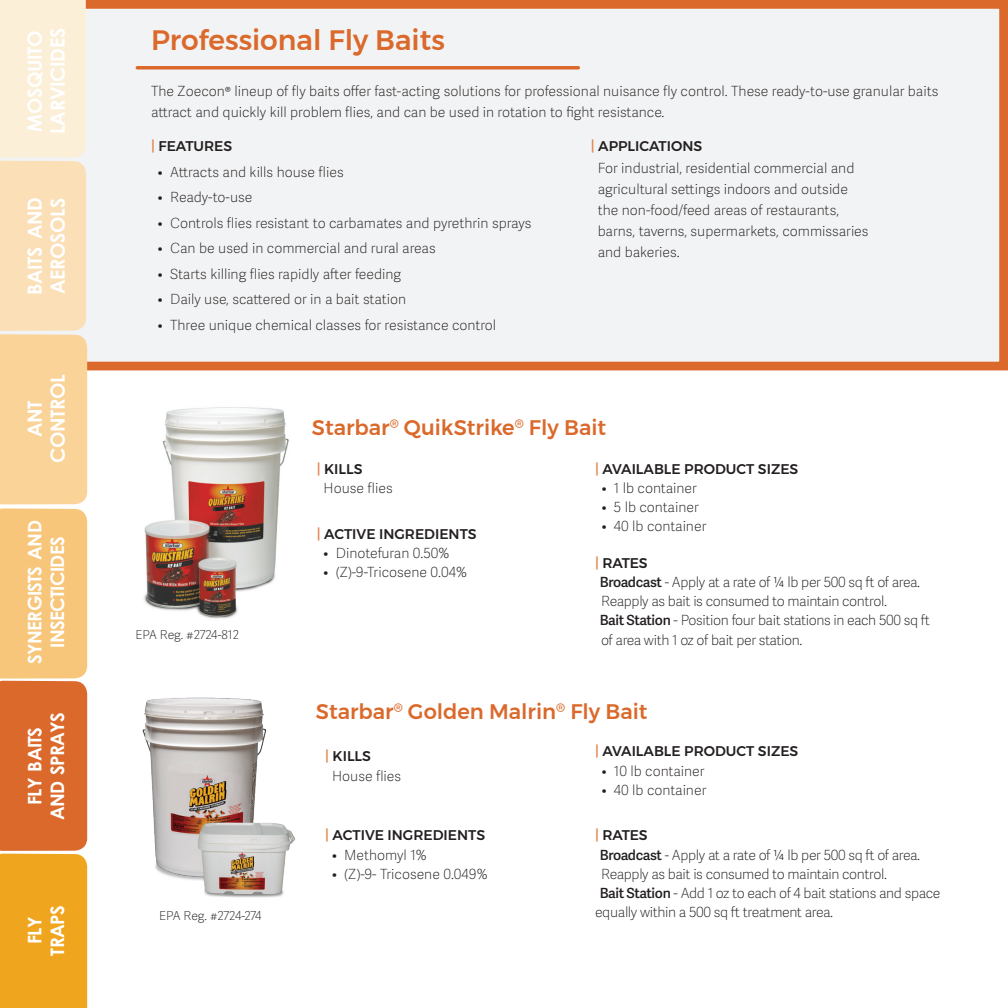
<style>
.page{position:relative;width:1008px;height:1008px;background:#fff}
.page>*{position:absolute;margin:0;border:0;box-sizing:border-box;transform-origin:0 0}
.t1{font:500 28px "Montserrat";color:#da692b}
.t2{font:500 21px "Montserrat";color:#da692b}
.t3{font:700 19.6px/22.8px "Century Gothic";letter-spacing:-.015em;color:#fff}
.t4{font:700 18.72px/22.8px "Century Gothic";letter-spacing:-.035em;color:#fff;text-align:center}
.t5{font:100 14px/21px "Adelle Sans";color:#231f20}
.t6{font:100 14px/19.2px "Adelle Sans";letter-spacing:-.025em;color:#231f20}
.t7{font:500 14px "Montserrat";color:#231f20}
.t8{font:100 14px "Adelle Sans";letter-spacing:-.03em;color:#231f20}
.t9{font:100 12.25px "Adelle Sans";color:#231f20}
.t10{font:100 12.25px "Adelle Sans";letter-spacing:-.04em;color:#231f20}
.s1{color:#e1844c}
.s2{font-weight:600}
</style>
<div class="page">
<div style="left:87px;top:0;width:921px;height:370px;background:#f2f3f4"></div>
<img style="left:144px;top:407px;width:145px;height:212px">
<svg style="left:137px;top:66px;width:441px;height:4px;background:#dc7943"></svg>
<img style="left:142px;top:697px;width:154px;height:201px">
<svg style="left:0;top:0;width:87px;height:1008px;background:#f3bf7f"></svg>
<h3 class="t3" style="left:23px;top:134px;width:105px;rotate:-90deg">mosquito larvicides</h3>
<h3 class="t3" style="left:23px;top:295px;width:97px;rotate:-90deg">baits and aerosols</h3>
<h3 class="t3" style="left:23px;top:463px;width:91px;text-align:center;rotate:-90deg">ant control</h3>
<h3 class="t4" style="left:23px;top:664px;width:142px;rotate:-90deg">synergists and insecticides</h3>
<h3 class="t4" style="left:23px;top:820px;width:108px;rotate:-90deg">fly baits and sprays</h3>
<h3 class="t4" style="left:23px;top:956px;width:50px;rotate:-90deg">fly traps</h3>
<h1 class="t1" style="left:151px;top:18px;width:295px">Professional Fly Baits</h1>
<p class="t5" style="left:151px;top:80px;width:789px">The Zoecon® lineup of fly baits offer fast-acting solutions for professional nuisance fly control. These ready-to-use granular baits attract and quickly kill problem flies, and can be used in rotation to fight resistance.</p>
<p class="t7" style="left:151px;top:135px;width:83px"><span class="s1">|</span> FEATURES</p>
<p class="t5" style="left:158px;top:161px;width:187px">• Attracts and kills house flies</p>
<p class="t5" style="left:158px;top:186px;width:96px">• Ready-to-use</p>
<p class="t5" style="left:158px;top:212px;width:375px">• Controls flies resistant to carbamates and pyrethrin sprays</p>
<p class="t5" style="left:158px;top:237px;width:279px">• Can be used in commercial and rural areas</p>
<p class="t5" style="left:158px;top:263px;width:245px">• Starts killing flies rapidly after feeding</p>
<p class="t5" style="left:158px;top:289px;width:250px">• Daily use, scattered or in a bait station</p>
<p class="t5" style="left:158px;top:314px;width:340px">• Three unique chemical classes for resistance control</p>
<p class="t7" style="left:591px;top:135px;width:113px"><span class="s1">|</span> APPLICATIONS</p>
<p class="t5" style="left:598px;top:157px;width:272px">For industrial, residential commercial and agricultural settings indoors and outside the non-food/feed areas of restaurants, barns, taverns, supermarkets, commissaries and bakeries.</p>
<p class="t9" style="left:136px;top:626px;width:105px">EPA Reg. #2724-812</p>
<p class="t10" style="left:159px;top:907px;width:104px">EPA Reg. #2724-274</p>
<h2 class="t2" style="left:312px;top:411px;width:296px">Starbar<sup>®</sup> QuikStrike<sup>®</sup> Fly Bait</h2>
<p class="t7" style="left:317px;top:458px;width:47px"><span class="s1">|</span> KILLS</p>
<p class="t5" style="left:324px;top:477px;width:71px">House flies</p>
<p class="t7" style="left:317px;top:523px;width:161px"><span class="s1">|</span> ACTIVE INGREDIENTS</p>
<p class="t5" style="left:324px;top:542px;width:127px">• Dinotefuran 0.50%</p>
<p class="t5" style="left:324px;top:561px;width:145px">• (Z)-9-Tricosene 0.04%</p>
<p class="t7" style="left:595px;top:458px;width:205px"><span class="s1">|</span> AVAILABLE PRODUCT SIZES</p>
<p class="t5" style="left:602px;top:477px;width:97px">• 1 lb container</p>
<p class="t5" style="left:602px;top:496px;width:99px">• 5 lb container</p>
<p class="t5" style="left:602px;top:516px;width:106px">• 40 lb container</p>
<p class="t7" style="left:595px;top:552px;width:54px"><span class="s1">|</span> RATES</p>
<p class="t6" style="left:600px;top:572px;width:332px"><span class="s2">Broadcast</span> - Apply at a rate of ¼ lb per 500 sq ft of area.<br>Reapply as bait is consumed to maintain control.<br><span class="s2">Bait Station</span> - Position four bait stations in each 500 sq ft of area with 1 oz of bait per station.</p>
<h2 class="t2" style="left:316px;top:696px;width:333px">Starbar<sup>®</sup> Golden Malrin<sup>®</sup> Fly Bait</h2>
<p class="t7" style="left:325px;top:745px;width:47px"><span class="s1">|</span> KILLS</p>
<p class="t5" style="left:332px;top:765px;width:71px">House flies</p>
<p class="t7" style="left:325px;top:825px;width:161px"><span class="s1">|</span> ACTIVE INGREDIENTS</p>
<p class="t5" style="left:332px;top:844px;width:96px">• Methomyl 1%</p>
<p class="t5" style="left:332px;top:863px;width:157px">• (Z)-9- Tricosene 0.049%</p>
<p class="t7" style="left:595px;top:740px;width:205px"><span class="s1">|</span> AVAILABLE PRODUCT SIZES</p>
<p class="t5" style="left:602px;top:760px;width:104px">• 10 lb container</p>
<p class="t5" style="left:602px;top:779px;width:106px">• 40 lb container</p>
<p class="t7" style="left:595px;top:825px;width:54px"><span class="s1">|</span> RATES</p>
<p class="t6" style="left:600px;top:845px;width:322px"><span class="s2">Broadcast</span> - Apply at a rate of ¼ lb per 500 sq ft of area.</p>
<p class="t6" style="left:601px;top:864px;width:287px">Reapply as bait is consumed to maintain control.</p>
<p class="t8" style="left:600px;top:883px;width:342px"><span class="s2">Bait Station</span> - Add 1 oz to each of 4 bait stations and space</p>
<p class="t6" style="left:595px;top:902px;width:240px">equally within a 500 sq ft treatment area.</p>
</div>
